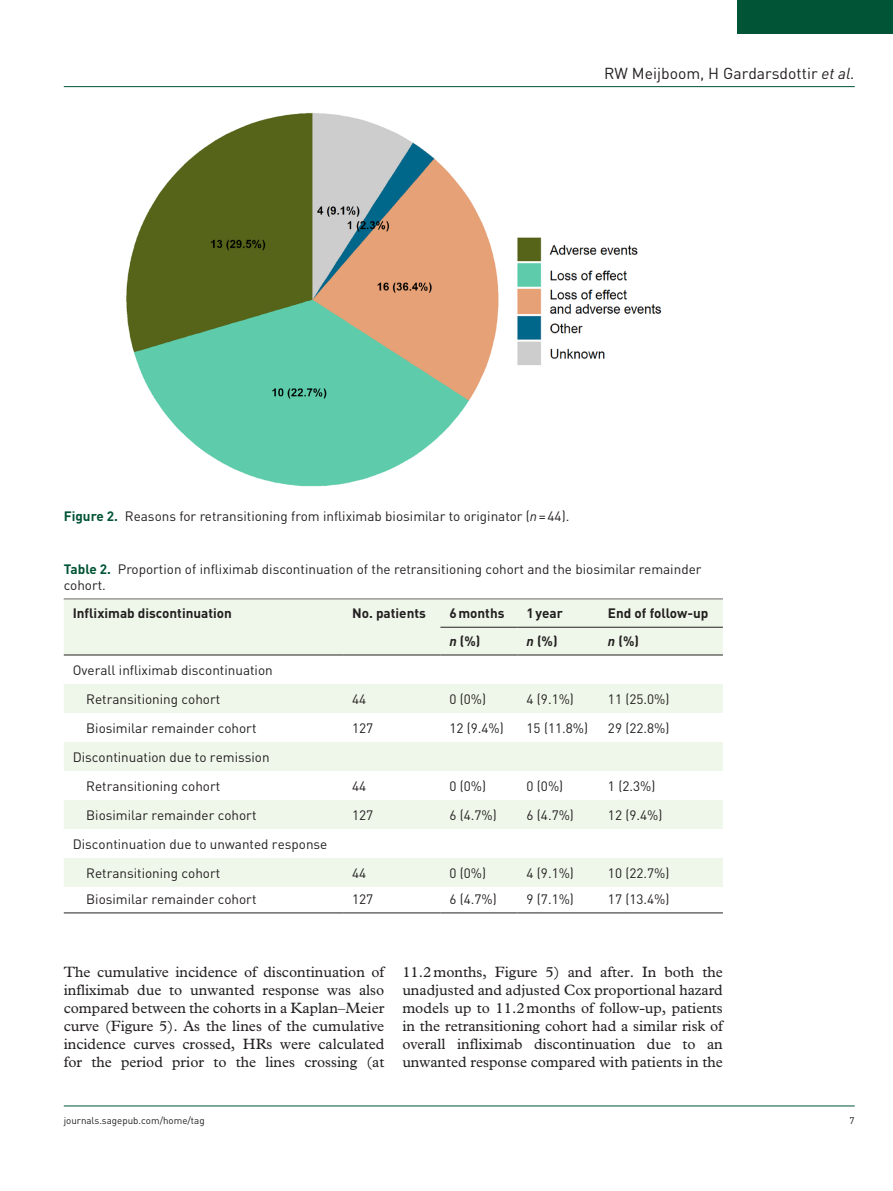
<style>
.page{position:relative;width:893px;height:1191px;background:#fff}
.page>*{position:absolute;margin:0;border:0;box-sizing:border-box;transform-origin:0 0}
.t1{font:15.75px "DIN";color:#231f20}
.t2{font:15px/18px "Plantin Std";color:#231f20;text-align:justify}
.t3{font:13.5px/29px "DIN";color:#231f20}
.t4{font:700 13.5px "DIN";color:#231f20}
.t5{font:9.75px "DIN";color:#231f20}
.s1{font-style:italic}
.s2{font-weight:700;color:#015436}
</style>
<div class="page">
<hr style="left:64px;top:86px;width:791px;height:1px;background:#015436">
<hr style="left:64px;top:1105px;width:791px;height:1px;background:#015436">
<div style="left:738px;top:0;width:155px;height:34px;background:#015436"></div>
<img style="left:126px;top:113px;width:536px;height:374px">
<div style="left:64px;top:599px;width:659px;height:55px;background:#eff7ea"></div>
<svg style="left:64px;top:655px;width:659px;height:232px;fill:#f0f7ec"></svg>
<hr style="left:64px;top:912px;width:279px;height:1px;background:#231f20">
<hr style="left:343px;top:912px;width:97px;height:1px;background:#231f20">
<hr style="left:440px;top:912px;width:78px;height:1px;background:#231f20">
<hr style="left:518px;top:912px;width:81px;height:1px;background:#231f20">
<hr style="left:599px;top:912px;width:124px;height:1px;background:#231f20">
<hr style="left:64px;top:654px;width:279px;height:1px;background:#231f20">
<hr style="left:343px;top:654px;width:97px;height:1px;background:#231f20">
<hr style="left:440px;top:654px;width:78px;height:1px;background:#231f20">
<hr style="left:518px;top:654px;width:81px;height:1px;background:#231f20">
<hr style="left:599px;top:654px;width:124px;height:1px;background:#231f20">
<hr style="left:440px;top:627px;width:78px;height:1px;background:#231f20">
<hr style="left:518px;top:627px;width:81px;height:1px;background:#231f20">
<hr style="left:599px;top:627px;width:124px;height:1px;background:#231f20">
<p class="t1" style="left:604px;top:63px;width:252px">RW Meijboom, H Gardarsdottir <span class="s1">et al.</span></p>
<p class="t3" style="left:64px;top:501px;width:507px"><span class="s2">Figure 2.</span> Reasons for retransitioning from infliximab biosimilar to originator (<span class="s1">n</span>=44).</p>
<p class="t3" style="left:64px;top:561px;width:639px;line-height:15.8px"><span class="s2">Table 2.</span> Proportion of infliximab discontinuation of the retransitioning cohort and the biosimilar remainder cohort.</p>
<p class="t4" style="left:73px;top:604px;width:161px">Infliximab discontinuation</p>
<p class="t4" style="left:352px;top:604px;width:75px">No. patients</p>
<p class="t4" style="left:449px;top:604px;width:57px">6months</p>
<p class="t4" style="left:527px;top:604px;width:38px">1year</p>
<p class="t4" style="left:608px;top:604px;width:102px">End of follow-up</p>
<p class="t4" style="left:449px;top:632px;width:32px"><span class="s1">n</span> (%)</p>
<p class="t4" style="left:527px;top:632px;width:32px"><span class="s1">n</span> (%)</p>
<p class="t4" style="left:608px;top:632px;width:32px"><span class="s1">n</span> (%)</p>
<p class="t3" style="left:86px;top:655px;width:188px;text-indent:-14px">Overall infliximab discontinuation<br>Retransitioning cohort</p>
<p class="t3" style="left:352px;top:684px;width:16px">44</p>
<p class="t3" style="left:449px;top:684px;width:38px">0 (0%)</p>
<p class="t3" style="left:527px;top:684px;width:49px">4 (9.1%)</p>
<p class="t3" style="left:608px;top:684px;width:63px">11 (25.0%)</p>
<p class="t3" style="left:86px;top:713px;width:172px">Biosimilar remainder cohort</p>
<p class="t3" style="left:352px;top:713px;width:23px">127</p>
<p class="t3" style="left:449px;top:713px;width:56px">12 (9.4%)</p>
<p class="t3" style="left:527px;top:713px;width:63px">15 (11.8%)</p>
<p class="t3" style="left:608px;top:713px;width:63px">29 (22.8%)</p>
<p class="t3" style="left:86px;top:742px;width:185px;text-indent:-14px">Discontinuation due to remission<br>Retransitioning cohort</p>
<p class="t3" style="left:352px;top:771px;width:16px">44</p>
<p class="t3" style="left:449px;top:771px;width:38px">0 (0%)</p>
<p class="t3" style="left:527px;top:771px;width:38px">0 (0%)</p>
<p class="t3" style="left:608px;top:771px;width:49px">1 (2.3%)</p>
<p class="t3" style="left:86px;top:800px;width:172px">Biosimilar remainder cohort</p>
<p class="t3" style="left:352px;top:800px;width:23px">127</p>
<p class="t3" style="left:449px;top:800px;width:49px">6 (4.7%)</p>
<p class="t3" style="left:527px;top:800px;width:49px">6 (4.7%)</p>
<p class="t3" style="left:608px;top:800px;width:56px">12 (9.4%)</p>
<p class="t3" style="left:86px;top:829px;width:243px;text-indent:-14px">Discontinuation due to unwanted response<br>Retransitioning cohort</p>
<p class="t3" style="left:352px;top:858px;width:16px">44</p>
<p class="t3" style="left:449px;top:858px;width:38px">0 (0%)</p>
<p class="t3" style="left:527px;top:858px;width:49px">4 (9.1%)</p>
<p class="t3" style="left:608px;top:858px;width:63px">10 (22.7%)</p>
<p class="t3" style="left:86px;top:884px;width:172px">Biosimilar remainder cohort</p>
<p class="t3" style="left:352px;top:884px;width:23px">127</p>
<p class="t3" style="left:449px;top:884px;width:49px">6 (4.7%)</p>
<p class="t3" style="left:527px;top:884px;width:49px">9 (7.1%)</p>
<p class="t3" style="left:608px;top:884px;width:63px">17 (13.4%)</p>
<p class="t2" style="left:64px;top:963px;width:322px">The cumulative incidence of discontinuation of infliximab due to unwanted response was also compared between the cohorts in a Kaplan–Meier curve (Figure 5). As the lines of the cumulative incidence curves crossed, HRs were calculated for the period prior to the lines crossing (at</p>
<p class="t2" style="left:402px;top:963px;width:322px">11.2months, Figure 5) and after. In both the unadjusted and adjusted Cox proportional hazard models up to 11.2months of follow-up, patients in the retransitioning cohort had a similar risk of overall infliximab discontinuation due to an unwanted response compared with patients in the</p>
<p class="t5" style="left:64px;top:1114px;width:142px">journals.sagepub.com/home/tag</p>
<p class="t5" style="left:850px;top:1114px;width:7px">7</p>
</div>
